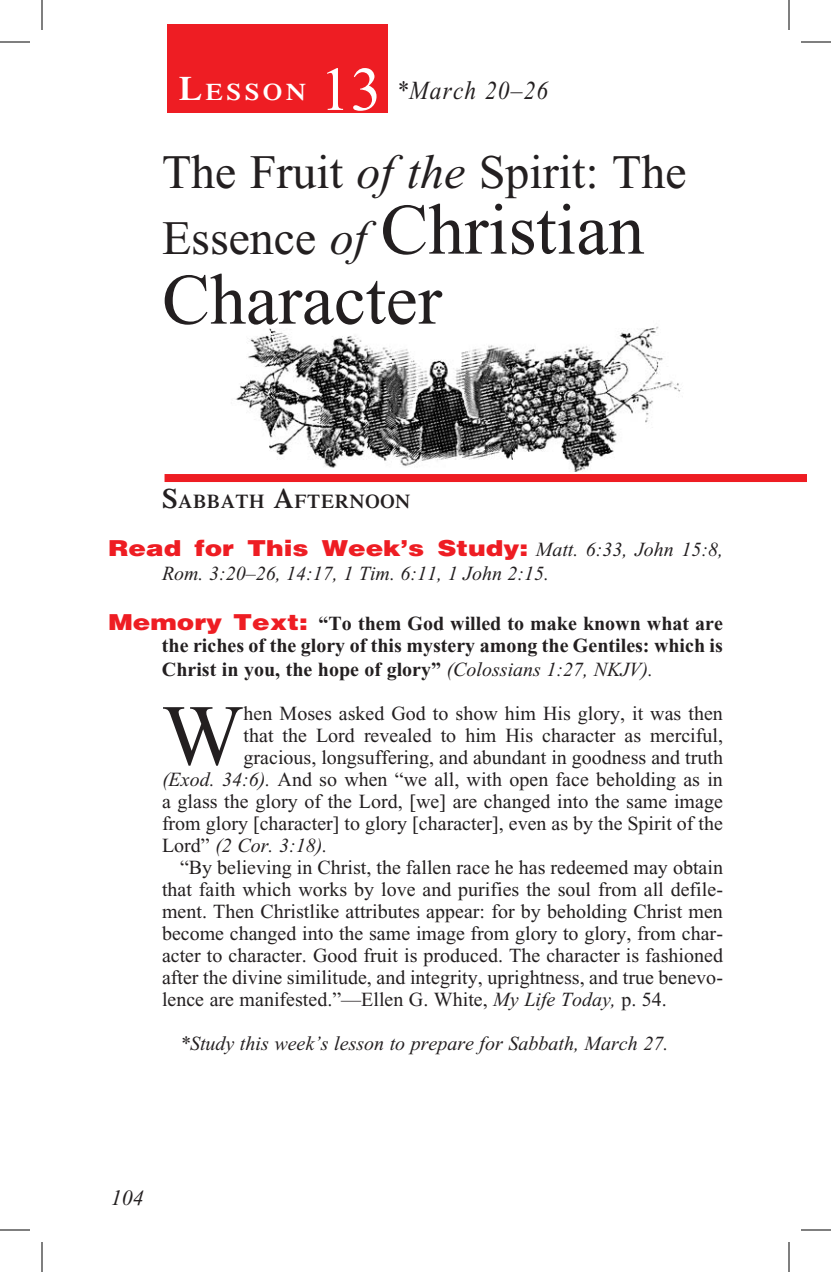
<style>
.page{position:relative;width:831px;height:1272px;background:#fff}
.page>*{position:absolute;margin:0;border:0;box-sizing:border-box;transform-origin:0 0}
._4-Body_Copy{font:86.4px "Times New Roman";color:#231f20}
._1-Lesson_Title{font:72px/70px "Times New Roman";color:#231f20}
.t1{font:62px "Times New Roman";color:#fff}
._1-Lesson_Title-2{font:48px "Times New Roman";color:#231f20}
._00-Month-Day{font:italic 26px "Times New Roman";letter-spacing:.05em;color:#231f20;scale:.9 1}
.t2{font:600 23.8px "Times";letter-spacing:.145em;color:#fff;scale:1.1 1}
._6-question{font:900 22px "Helvetica";color:#ee1d23;scale:1.2 1}
.t3{font:italic 22px "Times New Roman";color:#231f20}
._4-Body_Copy-2{font:20px/22px "Times New Roman";color:#231f20;text-align:justify}
._6-question-2{font:700 20px/22px "Times New Roman";color:#231f20;text-align:right}
.Study_this_week_s{font:italic 20px "Times New Roman";color:#231f20}
._6-question-3{font:italic 20px "Times New Roman";color:#231f20}
._4-Body_Copy-3{font:italic 20px "Times New Roman";color:#231f20}
._3-Sabbath_Afternoon{font:600 19.6px "Times";letter-spacing:.035em;color:#231f20}
.s1{font-size:34px}
.s2{font-style:italic}
.s3{font-size:48px}
.s4{font-style:italic;font-size:48px}
.s5{font-size:28px}
.s6{font-family:"Times New Roman";font-weight:400;font-style:italic;font-size:20px;color:#231f20}
.s7{font-family:"Helvetica";font-weight:900;font-size:22px;color:#ee1d23}
.s8{font-weight:400;font-style:italic}
.s9{font-style:normal}
</style>
<div class="page">
<img style="left:235px;top:326px;width:446px;height:146px">
<div style="left:167px;top:24px;width:221px;height:89px;background:#ee1d23"></div>
<div style="left:165px;top:474px;width:642px;height:8px;background:#ee1d23"></div>
<hr style="left:0;top:42px;width:30px;height:1px;background:#000">
<hr style="left:801px;top:42px;width:30px;height:1px;background:#000">
<hr style="left:0;top:1230px;width:30px;height:1px;background:#000">
<hr style="left:801px;top:1230px;width:30px;height:1px;background:#000">
<hr style="left:42px;top:0;width:1px;height:30px;background:#000">
<hr style="left:42px;top:1242px;width:1px;height:30px;background:#000">
<hr style="left:789px;top:0;width:1px;height:30px;background:#000">
<hr style="left:789px;top:1242px;width:1px;height:30px;background:#000">
<p class="t2" style="left:179px;top:78px;width:117px"><span class="s1">L</span>ESSON</p>
<p class="t1" style="left:320px;top:56px;width:63px">13</p>
<p class="_00-Month-Day" style="left:396px;top:76px;width:170px">*March 20–26</p>
<p class="_1-Lesson_Title-2" style="left:162px;top:145px;width:526px">The Fruit <span class="s2">of the</span> Spirit: The</p>
<p class="_1-Lesson_Title" style="left:162px;top:195px;width:484px"><span class="s3">Essence</span> <span class="s4">of</span> Christian<br>Character</p>
<p class="_3-Sabbath_Afternoon" style="left:162px;top:489px;width:250px"><span class="s5">S</span>ABBATH <span class="s5">A</span>FTERNOON</p>
<p class="_6-question" style="left:108px;top:534px;width:514px">Read for This Week’s Study: <span class="s6">Matt. 6:33, John 15:8,</span></p>
<p class="_6-question-3" style="left:162px;top:563px;width:389px">Rom. 3:20–26, 14:17, 1 Tim. 6:11, 1 John 2:15.</p>
<p class="_6-question-2" style="left:108px;top:613px;width:616px"><span class="s7">Memory Text:</span> “To them God willed to make known what are the riches of the glory of this mystery among the Gentiles: which is</p>
<p class="_6-question-2" style="left:162px;top:659px;width:493px">Christ in you, the hope of glory” <span class="s8">(Colossians 1:27, NKJV).</span></p>
<p class="_4-Body_Copy" style="left:162px;top:689px;width:83px">W</p>
<p class="_4-Body_Copy-2" style="left:244px;top:703px;width:481px">hen Moses asked God to show him His glory, it was then</p>
<p class="_4-Body_Copy-2" style="left:244px;top:725px;width:481px">that the Lord revealed to him His character as merciful,</p>
<p class="_4-Body_Copy-2" style="left:244px;top:747px;width:481px">gracious, longsuffering, and abundant in goodness and truth</p>
<p class="_4-Body_Copy-2" style="left:162px;top:769px;width:562px"><span class="s2">(Exod. 34:6).</span> And so when “we all, with open face beholding as in</p>
<p class="_4-Body_Copy-2" style="left:162px;top:791px;width:562px">a glass the glory of the Lord, [we] are changed into the same image</p>
<p class="_4-Body_Copy-2" style="left:162px;top:813px;width:563px">from glory [character] to glory [character], even as by the Spirit of the</p>
<p class="_4-Body_Copy-3" style="left:162px;top:835px;width:167px"><span class="s9">Lord”</span> (2 Cor. 3:18).</p>
<p class="_4-Body_Copy-2" style="left:162px;top:857px;width:563px;text-indent:18px">“By believing in Christ, the fallen race he has redeemed may obtain that faith which works by love and purifies the soul from all defile&shy;ment. Then Christlike attributes appear: for by beholding Christ men become changed into the same image from glory to glory, from char&shy;acter to character. Good fruit is produced. The character is fashioned after the divine similitude, and integrity, uprightness, and true benevo&shy;lence are manifested.”—Ellen G. White, <span class="s2">My Life Today,</span> p. 54.</p>
<p class="Study_this_week_s" style="left:180px;top:1033px;width:490px">*Study this week’s lesson to prepare for Sabbath, March 27.</p>
<p class="t3" style="left:111px;top:1186px;width:34px">104</p>
</div>
